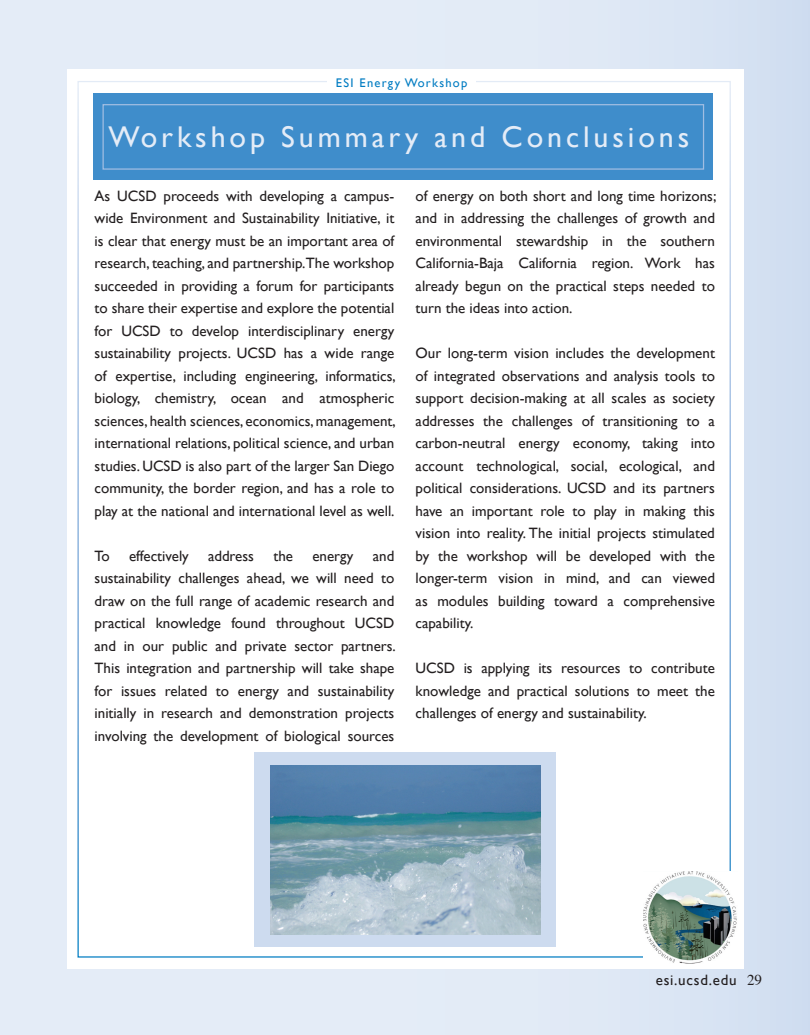
<style>
.page{position:relative;width:810px;height:1035px;background:#fff}
.page>*{position:absolute;margin:0;border:0;box-sizing:border-box;transform-origin:0 0}
.t1{font:30px "Gill Sans";letter-spacing:.13em;color:#e4ecf7}
.t2{font:15px/22.5px "Gill Sans";color:#231f20;text-align:justify}
.t3{font:15px "Gill Sans";letter-spacing:.05em;color:#231f20}
.t4{font:12.5px "Gill Sans";letter-spacing:.1em;color:#007cc2}
.s1{font-family:"Times"}
</style>
<div class="page">
<div style="left:0;top:0;width:810px;height:1035px;background:linear-gradient(to right,#e8eff8,#d8e4f3)"></div>
<div style="left:67px;top:69px;width:677px;height:900px;background:#fff"></div>
<img style="left:644px;top:871px;width:93px;height:92px">
<div style="left:255px;top:752px;width:301px;height:195px;background:#cddbef"></div>
<img style="left:270px;top:765px;width:270px;height:169px">
<div style="left:93px;top:94px;width:620px;height:86px;background:#3f8dcb"></div>
<div style="left:102px;top:104px;width:602px;height:66px;border:1px solid #a0bde2"></div>
<p class="t4" style="left:336px;top:76px;width:133px">ESI Energy Workshop</p>
<h1 class="t1" style="left:108px;top:120px;width:582px">Workshop Summary and Conclusions</h1>
<p class="t2" style="left:95px;top:184px;width:303px">As UCSD proceeds with developing a campus&shy;wide Environment and Sustainability Initiative, it is clear that energy must be an important area of research, teaching, and partnership.The workshop succeeded in providing a forum for participants to share their expertise and explore the potential for UCSD to develop interdisciplinary energy sustainability projects. UCSD has a wide range of expertise, including engineering, informatics, biology, chemistry, ocean and atmospheric sciences, health sciences, economics, management, international relations, political science, and urban studies. UCSD is also part of the larger San Diego community, the border region, and has a role to play at the national and international level as well.</p>
<p class="t2" style="left:95px;top:544px;width:17px">To</p>
<p class="t2" style="left:129px;top:544px;width:61px">effectively</p>
<p class="t2" style="left:208px;top:544px;width:47px">address</p>
<p class="t2" style="left:273px;top:544px;width:21px">the</p>
<p class="t2" style="left:312px;top:544px;width:43px">energy</p>
<p class="t2" style="left:95px;top:544px;width:303px;text-indent:278px">and sustainability challenges ahead, we will need to draw on the full range of academic research and practical knowledge found throughout UCSD and in our public and private sector partners.<br>This integration and partnership will take shape for issues related to energy and sustainability initially in research and demonstration projects involving the development of biological sources</p>
<p class="t2" style="left:416px;top:184px;width:302px">of energy on both short and long time horizons; and in addressing the challenges of growth and environmental stewardship in the southern California-Baja California region. Work has already begun on the practical steps needed to turn the ideas into action.</p>
<p class="t2" style="left:416px;top:342px;width:301px">Our long-term vision includes the development of integrated observations and analysis tools to support decision-making at all scales as society addresses the challenges of transitioning to a carbon-neutral energy economy, taking into account technological, social, ecological, and political considerations. UCSD and its partners have an important role to play in making this vision into reality. The initial projects stimulated by the workshop will be developed with the longer-term vision in mind, and can viewed as modules building toward a comprehensive capability.</p>
<p class="t2" style="left:416px;top:657px;width:301px">UCSD is applying its resources to contribute knowledge and practical solutions to meet the challenges of energy and sustainability.</p>
<p class="t3" style="left:656px;top:972px;width:108px">esi.ucsd.edu <span class="s1">29</span></p>
</div>
